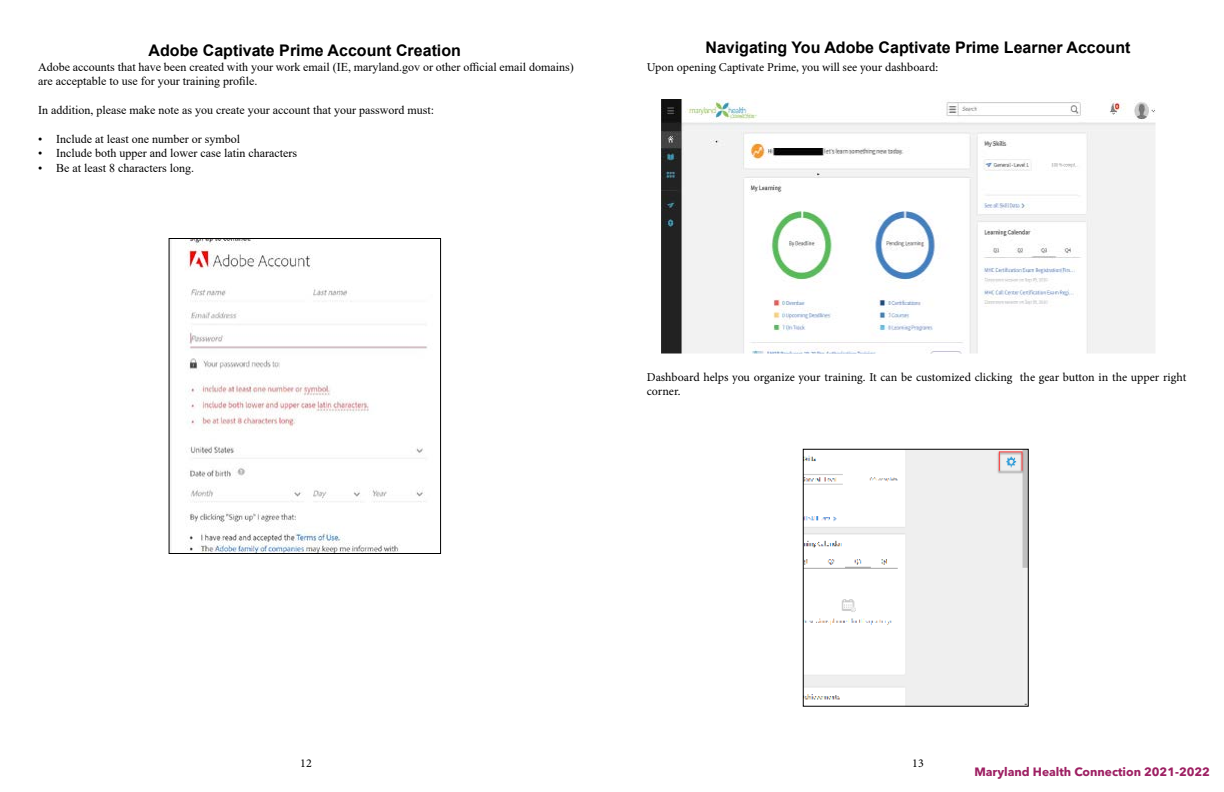
<style>
.page{position:relative;width:1224px;height:792px;background:#fff}
.page>*{position:absolute;margin:0;border:0;box-sizing:border-box;transform-origin:0 0}
.t1{font:700 16px "Arial";color:#000}
.t2{font:12px/14.4px "Times New Roman";color:#000}
.t3{font:12px/14.4px "Minion Pro";letter-spacing:-.005em;color:#000}
.t4{font:700 12px "Avenir Next LT Pro";color:#9e2063}
</style>
<div class="page">
<img style="left:185px;top:240px;width:243px;height:312px">
<div style="left:169px;top:238px;width:272px;height:316px;border:1px solid #000"></div>
<img style="left:805px;top:451px;width:221px;height:253px">
<img style="left:662px;top:99px;width:494px;height:255px">
<h1 class="t1" style="left:149px;top:39px;width:314px">Adobe Captivate Prime Account Creation</h1>
<p class="t2" style="left:38px;top:59px;width:537px">Adobe accounts that have been created with your work email (IE, maryland.gov or other official email domains) are acceptable to use for your training profile.</p>
<p class="t2" style="left:38px;top:102px;width:397px">In addition, please make note as you create your account that your password must:</p>
<p class="t2" style="left:38px;top:131px;width:203px">• Include at least one number or symbol</p>
<p class="t2" style="left:38px;top:146px;width:260px">• Include both upper and lower case latin characters</p>
<p class="t2" style="left:38px;top:160px;width:157px">• Be at least 8 characters long.</p>
<h1 class="t1" style="left:706px;top:36px;width:426px">Navigating You Adobe Captivate Prime Learner Account</h1>
<p class="t3" style="left:647px;top:60px;width:293px">Upon opening Captivate Prime, you will see your dashboard:</p>
<p class="t3" style="left:647px;top:370px;width:541px">Dashboard helps you organize your training. It can be customized clicking the gear button in the upper right corner.</p>
<p class="t3" style="left:300px;top:756px;width:13px">12</p>
<p class="t3" style="left:912px;top:756px;width:13px">13</p>
<p class="t4" style="left:974px;top:764px;width:237px">Maryland Health Connection 2021-2022</p>
</div>
